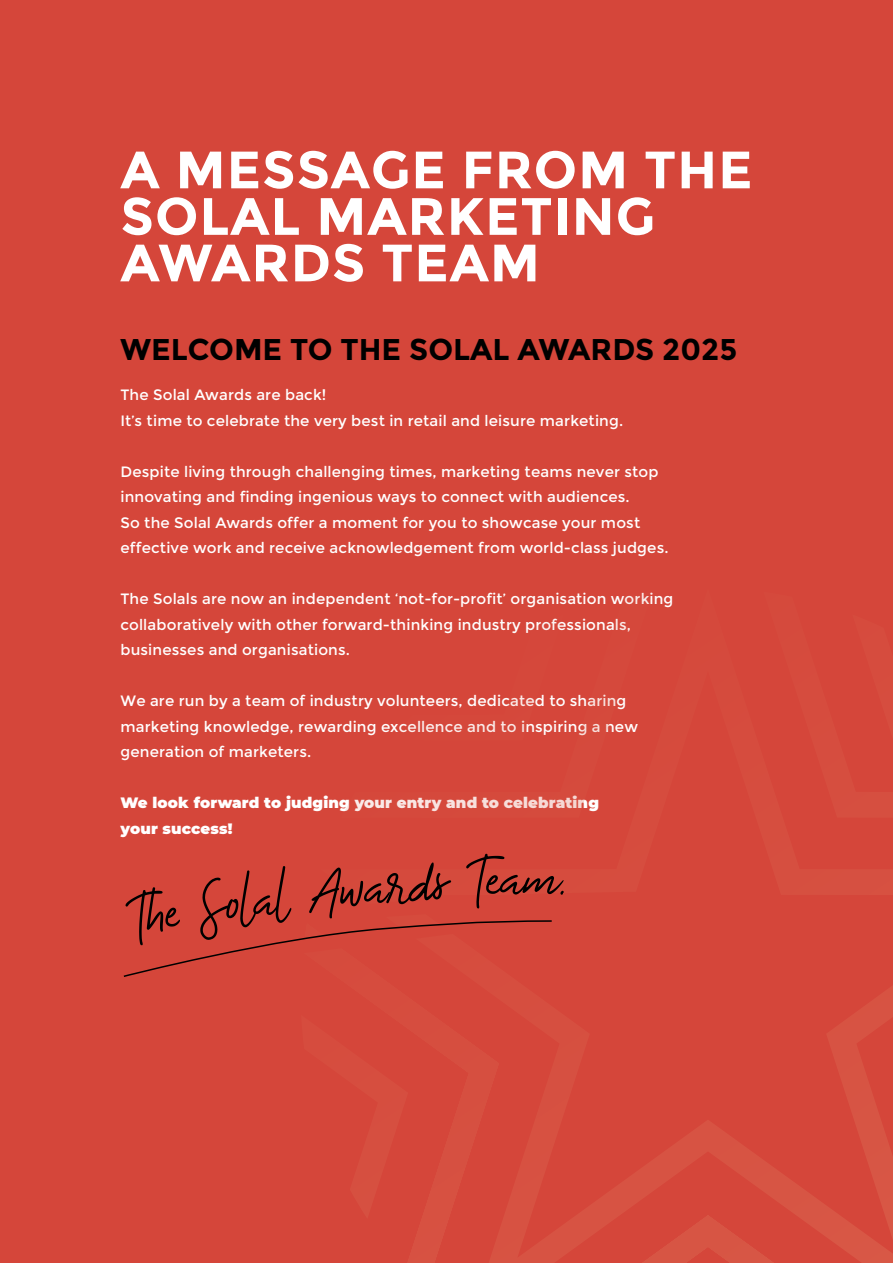
<style>
.page{position:relative;width:893px;height:1263px;background:#d5463a}
.page>*{position:absolute;margin:0;border:0;box-sizing:border-box;transform-origin:0 0}
.t1{font:60px "The Bouquet List";color:#000}
.t2{font:700 52.5px/46.5px "Montserrat";letter-spacing:.02em;color:#fff}
.t3{font:700 30px "Montserrat";color:#000}
.t4{font:15px/25.5px "Montserrat";letter-spacing:.01em;color:#fff}
.t5{font:900 15px/25.5px "Montserrat";letter-spacing:.01em;color:#fff}
</style>
<div class="page">
<svg style="left:407px;top:879px;width:486px;height:384px"></svg>
<svg style="left:123px;top:879px;width:612px;height:99px"></svg>
<h2 class="t2" style="left:120px;top:147px;width:633px">A MESSAGE FROM THE<br>SOLAL MARKETING<br>AWARDS TEAM</h2>
<h3 class="t3" style="left:120px;top:331px;width:618px">WELCOME TO THE SOLAL AWARDS 2025</h3>
<p class="t4" style="left:120px;top:382px;width:504px">The Solal Awards are back!<br>It’s time to celebrate the very best in retail and leisure marketing.</p>
<p class="t4" style="left:120px;top:459px;width:550px">Despite living through challenging times, marketing teams never stop innovating and finding ingenious ways to connect with audiences.<br>So the Solal Awards offer a moment for you to showcase your most effective work and receive acknowledgement from world-class judges.</p>
<p class="t4" style="left:120px;top:586px;width:554px">The Solals are now an independent ‘not-for-profit’ organisation working collaboratively with other forward-thinking industry professionals, businesses and organisations.</p>
<p class="t4" style="left:120px;top:688px;width:519px">We are run by a team of industry volunteers, dedicated to sharing marketing knowledge, rewarding excellence and to inspiring a new generation of marketers.</p>
<p class="t5" style="left:120px;top:789px;width:480px">We look forward to judging your entry and to celebrating your success!</p>
<h1 class="t1" style="left:220px;top:865px;width:64px;rotate:-7deg">olal</h1>
</div>
